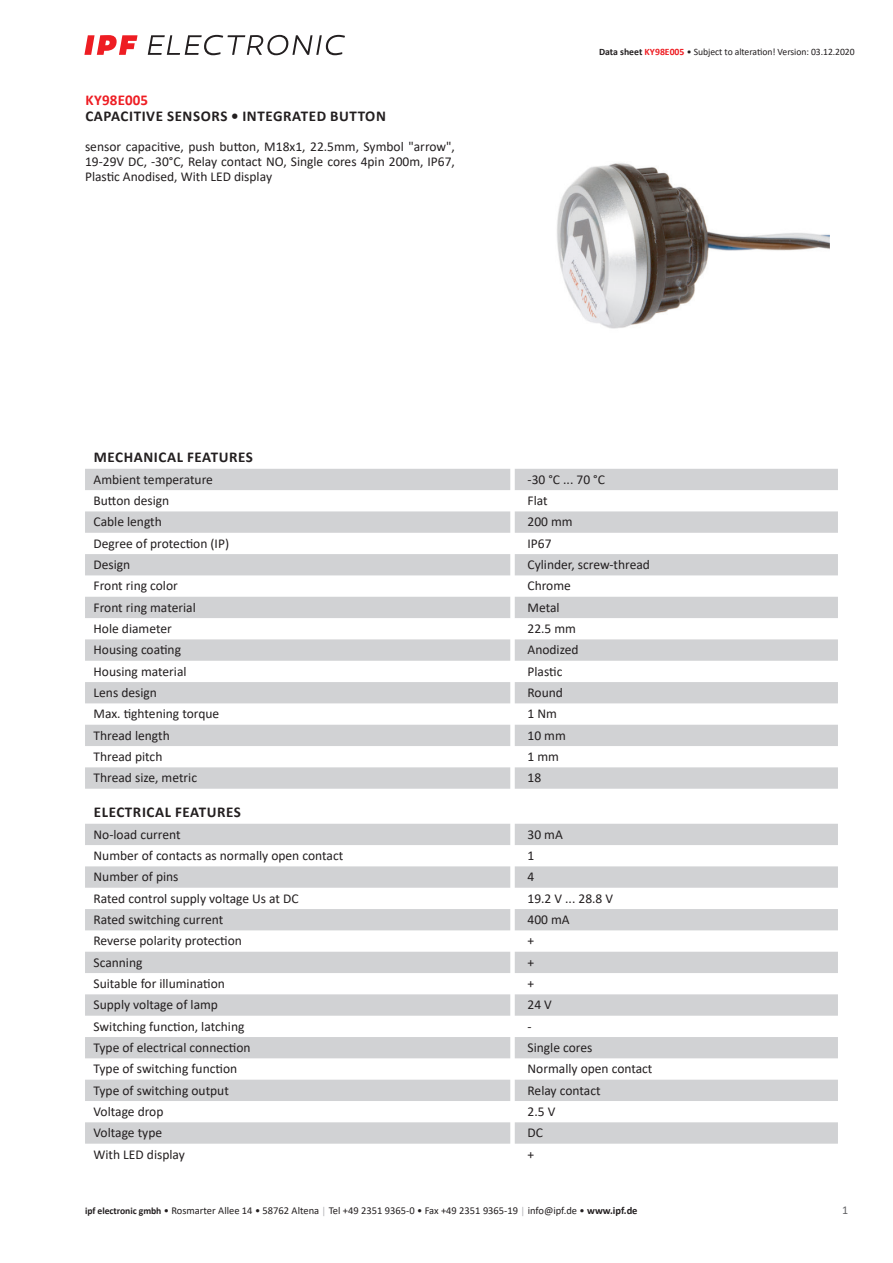
<style>
.page{position:relative;width:893px;height:1263px;background:#fff}
.page>*{position:absolute;margin:0;border:0;box-sizing:border-box;transform-origin:0 0}
.t1{font:700 15px "Calibri";letter-spacing:.04em;color:#231f20}
.t2{font:700 15px "Calibri";letter-spacing:.02em;color:#ee1d23}
.t3{font:13.5px/15px "Calibri";color:#231f20;text-align:justify}
.t4{font:12px "Calibri";color:#636366}
.t5{font:10.5px "Calibri";color:#231f20}
.t6{font:9.75px "Calibri";letter-spacing:-.005em;color:#231f20}
.s1{font-weight:700}
.s2{font-weight:700;color:#ee1d23}
.s3{font-weight:700;font-size:9.75px}
.s4{font-size:9.75px;color:#a8a9ad}
</style>
<div class="page">
<svg style="left:148px;top:35px;width:197px;height:20px"></svg>
<svg style="left:84px;top:35px;width:54px;height:20px"></svg>
<svg style="left:85px;top:469px;width:753px;height:320px;fill:#d1d2d4"></svg>
<svg style="left:85px;top:824px;width:753px;height:320px;fill:#d1d2d4"></svg>
<img style="left:557px;top:163px;width:273px;height:166px">
<p class="t2" style="left:85px;top:89px;width:64px">KY98E005</p>
<p class="t1" style="left:85px;top:106px;width:302px">CAPACITIVE SENSORS • INTEGRATED BUTTON</p>
<p class="t3" style="left:85px;top:139px;width:371px">sensor capacitive, push button, M18x1, 22.5mm, Symbol "arrow", 19-29V DC, -30°C, Relay contact NO, Single cores 4pin 200m, IP67, Plastic Anodised, With LED display</p>
<p class="t6" style="left:599px;top:45px;width:257px"><span class="s1">Data sheet</span> <span class="s2">KY98E005</span> • Subject to alteration! Version: 03.12.2020</p>
<p class="t1" style="left:94px;top:447px;width:161px">MECHANICAL FEATURES</p>
<p class="t3" style="left:94px;top:471px;width:121px">Ambient temperature</p>
<p class="t3" style="left:527px;top:471px;width:79px">-30 °C ... 70 °C</p>
<p class="t3" style="left:94px;top:493px;width:77px">Button design</p>
<p class="t3" style="left:527px;top:493px;width:22px">Flat</p>
<p class="t3" style="left:94px;top:514px;width:70px">Cable length</p>
<p class="t3" style="left:527px;top:514px;width:47px">200 mm</p>
<p class="t3" style="left:94px;top:535px;width:137px">Degree of protection (IP)</p>
<p class="t3" style="left:527px;top:535px;width:26px">IP67</p>
<p class="t3" style="left:94px;top:557px;width:38px">Design</p>
<p class="t3" style="left:527px;top:557px;width:124px">Cylinder, screw-thread</p>
<p class="t3" style="left:94px;top:578px;width:86px">Front ring color</p>
<p class="t3" style="left:527px;top:578px;width:45px">Chrome</p>
<p class="t3" style="left:94px;top:599px;width:104px">Front ring material</p>
<p class="t3" style="left:527px;top:599px;width:34px">Metal</p>
<p class="t3" style="left:94px;top:621px;width:80px">Hole diameter</p>
<p class="t3" style="left:527px;top:621px;width:50px">22.5 mm</p>
<p class="t3" style="left:94px;top:642px;width:89px">Housing coating</p>
<p class="t3" style="left:527px;top:642px;width:53px">Anodized</p>
<p class="t3" style="left:94px;top:663px;width:95px">Housing material</p>
<p class="t3" style="left:527px;top:663px;width:36px">Plastic</p>
<p class="t3" style="left:94px;top:685px;width:65px">Lens design</p>
<p class="t3" style="left:527px;top:685px;width:37px">Round</p>
<p class="t3" style="left:94px;top:706px;width:127px">Max. tightening torque</p>
<p class="t3" style="left:527px;top:706px;width:31px">1 Nm</p>
<p class="t3" style="left:94px;top:727px;width:78px">Thread length</p>
<p class="t3" style="left:527px;top:727px;width:40px">10 mm</p>
<p class="t3" style="left:94px;top:749px;width:70px">Thread pitch</p>
<p class="t3" style="left:527px;top:749px;width:33px">1 mm</p>
<p class="t3" style="left:94px;top:770px;width:105px">Thread size, metric</p>
<p class="t3" style="left:527px;top:770px;width:15px">18</p>
<p class="t1" style="left:94px;top:802px;width:149px">ELECTRICAL FEATURES</p>
<p class="t3" style="left:94px;top:826px;width:89px">No-load current</p>
<p class="t3" style="left:527px;top:826px;width:37px">30 mA</p>
<p class="t3" style="left:94px;top:848px;width:251px">Number of contacts as normally open contact</p>
<p class="t3" style="left:527px;top:848px;width:8px">1</p>
<p class="t3" style="left:94px;top:869px;width:86px">Number of pins</p>
<p class="t3" style="left:527px;top:869px;width:8px">4</p>
<p class="t3" style="left:94px;top:890px;width:207px">Rated control supply voltage Us at DC</p>
<p class="t3" style="left:527px;top:890px;width:87px">19.2 V ... 28.8 V</p>
<p class="t3" style="left:94px;top:912px;width:131px">Rated switching current</p>
<p class="t3" style="left:527px;top:912px;width:44px">400 mA</p>
<p class="t3" style="left:94px;top:933px;width:150px">Reverse polarity protection</p>
<p class="t3" style="left:527px;top:933px;width:8px">+</p>
<p class="t3" style="left:94px;top:954px;width:50px">Scanning</p>
<p class="t3" style="left:527px;top:954px;width:8px">+</p>
<p class="t3" style="left:94px;top:976px;width:133px">Suitable for illumination</p>
<p class="t3" style="left:527px;top:976px;width:8px">+</p>
<p class="t3" style="left:94px;top:997px;width:126px">Supply voltage of lamp</p>
<p class="t3" style="left:527px;top:997px;width:26px">24 V</p>
<p class="t3" style="left:94px;top:1018px;width:152px">Switching function, latching</p>
<p class="t3" style="left:527px;top:1018px;width:6px">-</p>
<p class="t3" style="left:94px;top:1040px;width:159px">Type of electrical connection</p>
<p class="t3" style="left:527px;top:1040px;width:66px">Single cores</p>
<p class="t3" style="left:94px;top:1061px;width:145px">Type of switching function</p>
<p class="t3" style="left:527px;top:1061px;width:126px">Normally open contact</p>
<p class="t3" style="left:94px;top:1082px;width:137px">Type of switching output</p>
<p class="t3" style="left:527px;top:1082px;width:75px">Relay contact</p>
<p class="t3" style="left:94px;top:1104px;width:71px">Voltage drop</p>
<p class="t3" style="left:527px;top:1104px;width:29px">2.5 V</p>
<p class="t3" style="left:94px;top:1125px;width:70px">Voltage type</p>
<p class="t3" style="left:527px;top:1125px;width:17px">DC</p>
<p class="t3" style="left:94px;top:1146px;width:93px">With LED display</p>
<p class="t3" style="left:527px;top:1146px;width:8px">+</p>
<p class="t5" style="left:85px;top:1203px;width:554px"><span class="s3">ipf electronic gmbh</span> • Rosmarter Allee 14 • 58762 Altena <span class="s4">│</span> Tel +49 2351 9365-0 • Fax +49 2351 9365-19 <span class="s4">│</span> info@ipf.de • <span class="s1">www.ipf.de</span></p>
<p class="t4" style="left:842px;top:1201px;width:8px">1</p>
</div>
